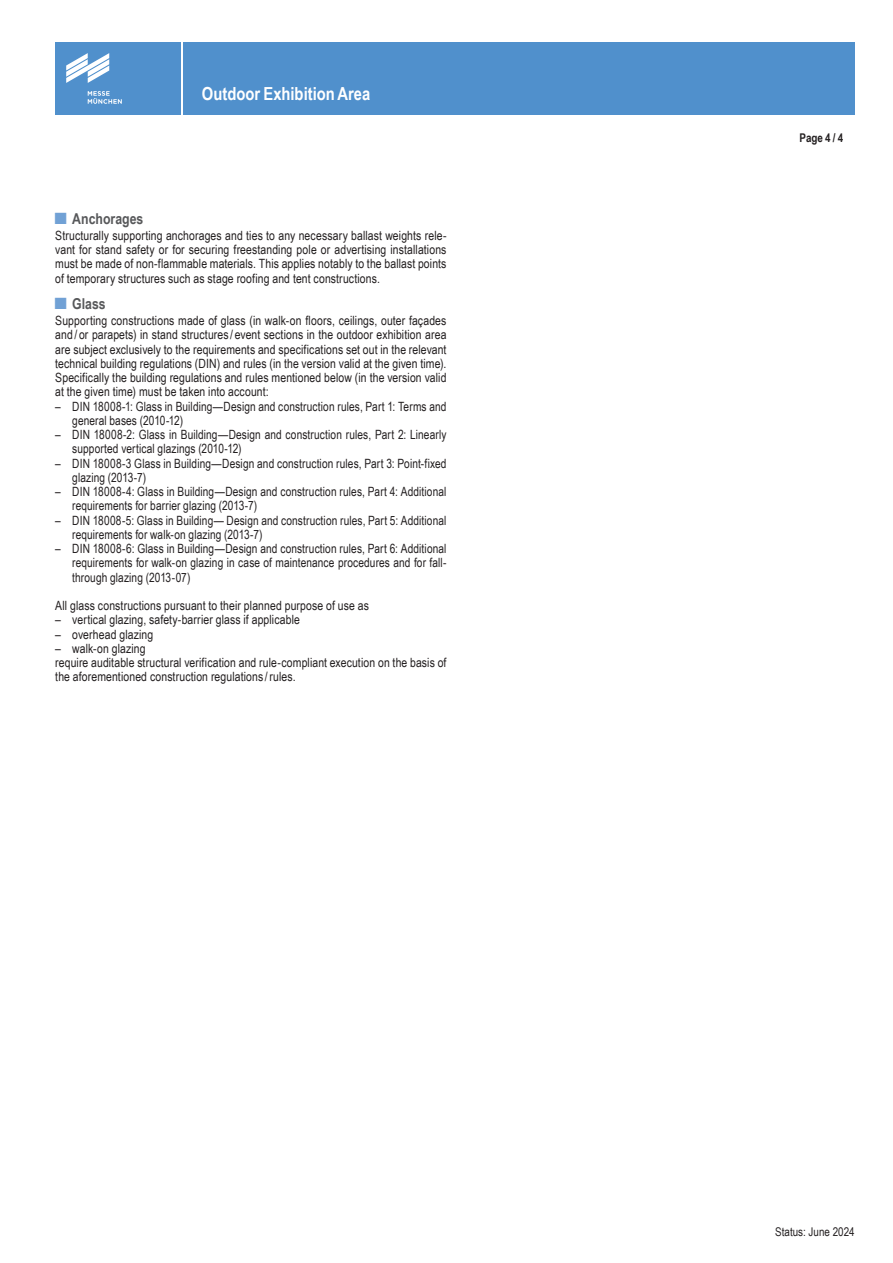
<style>
.page{position:relative;width:893px;height:1263px;background:#fff}
.page>*{position:absolute;margin:0;border:0;box-sizing:border-box;transform-origin:0 0}
.t1{font:700 18px "Arial Narrow";color:#fff}
.t2{font:700 15px "Arial Narrow";color:#57585a}
.t3{font:12.75px/14.2px "Arial Narrow";letter-spacing:.01em;color:#231f20}
.t4{font:12px "Arial Narrow";color:#231f20}
.t5{font:700 12px "Arial Narrow";color:#231f20}
.s1{font-size:24.3px;color:#71a1d5}
</style>
<div class="page">
<div style="left:184px;top:43px;width:671px;height:72px;background:#5090cc"></div>
<div style="left:55px;top:43px;width:126px;height:72px;background:#5090cc"></div>
<svg style="left:66px;top:53px;width:43px;height:30px"></svg>
<svg style="left:88px;top:91px;width:34px;height:13px"></svg>
<h1 class="t1" style="left:202px;top:80px;width:170px">Outdoor Exhibition Area</h1>
<p class="t2" style="left:55px;top:207px;width:90px"><span class="s1">■</span> Anchorages</p>
<p class="t3" style="left:55px;top:228px;width:393px;text-align:justify">Structurally supporting anchorages and ties to any necessary ballast weights rele&shy;vant for stand safety or for securing freestanding pole or advertising installations must be made of non-flammable materials. This applies notably to the ballast points of temporary structures such as stage roofing and tent constructions.</p>
<p class="t2" style="left:55px;top:292px;width:52px"><span class="s1">■</span> Glass</p>
<p class="t3" style="left:55px;top:313px;width:393px;text-align:justify">Supporting constructions made of glass (in walk-on floors, ceilings, outer façades and/ or parapets) in stand structures/ event sections in the outdoor exhibition area are subject exclusively to the requirements and specifications set out in the relevant technical building regulations (DIN) and rules (in the version valid at the given time).<br>Specifically the building regulations and rules mentioned below (in the version valid at the given time) must be taken into account:</p>
<p class="t3" style="left:72px;top:398px;width:376px;text-indent:-17px">– DIN 18008-1: Glass in Building—Design and construction rules, Part 1: Terms and general bases (2010-12)</p>
<p class="t3" style="left:72px;top:427px;width:376px;text-indent:-17px">– DIN 18008-2: Glass in Building—Design and construction rules, Part 2: Linearly supported vertical glazings (2010-12)</p>
<p class="t3" style="left:72px;top:455px;width:376px;text-indent:-17px">– DIN 18008-3 Glass in Building—Design and construction rules, Part 3: Point-fixed glazing (2013-7)</p>
<p class="t3" style="left:72px;top:484px;width:376px;text-indent:-17px">– DIN 18008-4: Glass in Building—Design and construction rules, Part 4: Additional requirements for barrier glazing (2013-7)</p>
<p class="t3" style="left:72px;top:512px;width:376px;text-indent:-17px">– DIN 18008-5: Glass in Building— Design and construction rules, Part 5: Additional requirements for walk-on glazing (2013-7)</p>
<p class="t3" style="left:72px;top:541px;width:376px;text-align:justify;text-indent:-17px">– DIN 18008-6: Glass in Building—Design and construction rules, Part 6: Additional requirements for walk-on glazing in case of maintenance procedures and for fall&shy;through glazing (2013-07)</p>
<p class="t3" style="left:55px;top:598px;width:315px">All glass constructions pursuant to their planned purpose of use as</p>
<p class="t3" style="left:55px;top:612px;width:246px">– vertical glazing, safety-barrier glass if applicable</p>
<p class="t3" style="left:55px;top:626px;width:99px">– overhead glazing</p>
<p class="t3" style="left:55px;top:641px;width:393px">– walk-on glazing<br>require auditable structural verification and rule-compliant execution on the basis of the aforementioned construction regulations/rules.</p>
<p class="t5" style="left:799px;top:129px;width:45px">Page 4 / 4</p>
<p class="t4" style="left:775px;top:1222px;width:81px">Status: June 2024</p>
</div>
